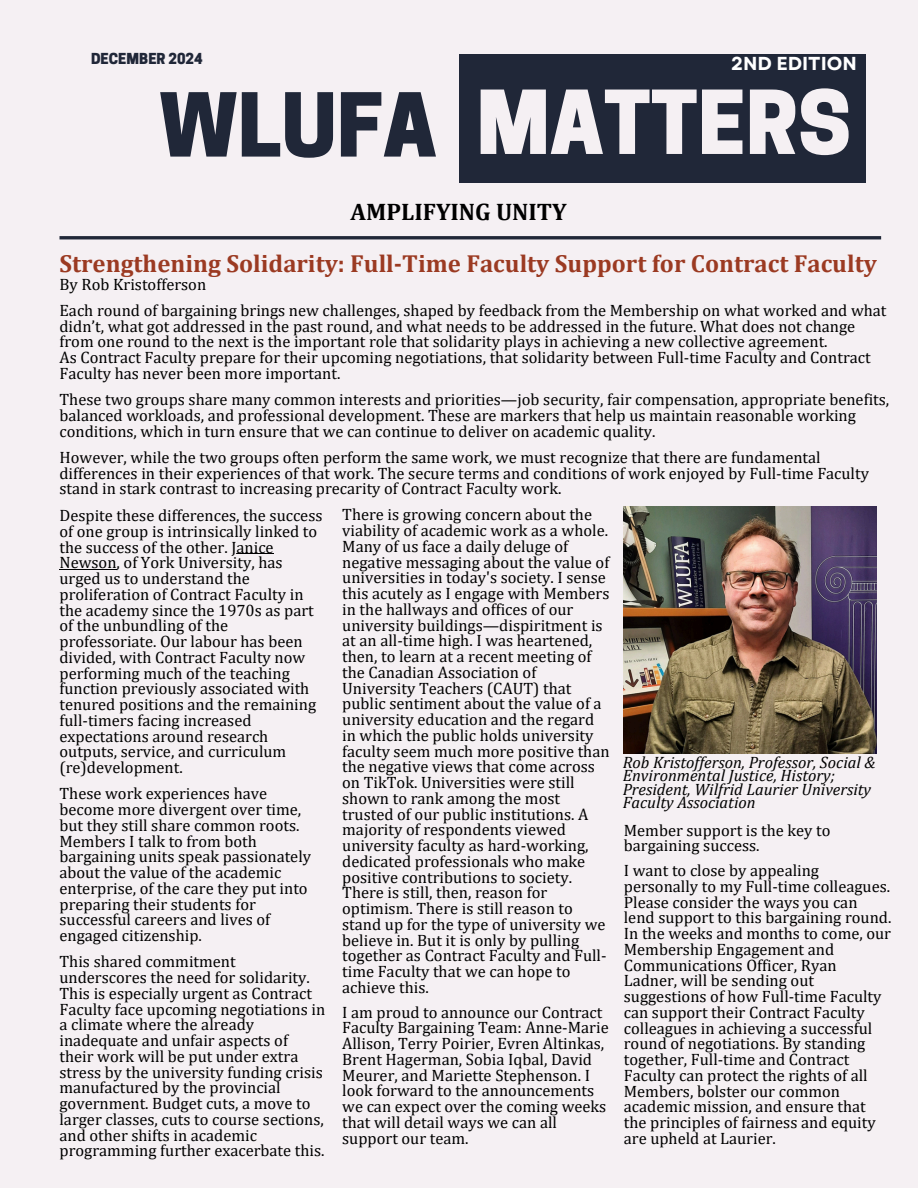
<style>
.page{position:relative;width:918px;height:1188px;background:#f5f0f3}
.page>*{position:absolute;margin:0;border:0;box-sizing:border-box;transform-origin:0 0}
.t1{font:800 82.65px "Cooper Hewitt";color:#f5f0f3}
.t2{font:800 82.65px "Cooper Hewitt";color:#202738}
.t3{font:700 24.75px "Cambria";color:#9b3a22}
.t4{font:700 24px "Cambria";color:#000}
.t5{font:700 18.75px "Garet";color:#fff}
.t6{font:16.5px/15.8px "Cambria";color:#000}
.t7{font:italic 16.5px/13.5px "Cambria";color:#000}
.t8{font:800 14.25px "Cooper Hewitt";color:#202738}
</style>
<div class="page">
<hr style="left:60px;top:236px;width:821px;height:3px;background:#202738">
<div style="left:459px;top:54px;width:406px;height:129px;background:#202738"></div>
<img style="left:624px;top:506px;width:253px;height:248px">
<hr style="left:231px;top:553px;width:43px;height:1px;background:#000">
<hr style="left:60px;top:569px;width:57px;height:1px;background:#000">
<h1 class="t8" style="left:91px;top:53px;width:113px">DECEMBER 2024</h1>
<h1 class="t5" style="left:731px;top:50px;width:127px">2ND EDITION</h1>
<p class="t2" style="left:159px;top:95px;width:279px">WLUFA</p>
<h4 class="t1" style="left:476px;top:92px;width:376px">MATTERS</h4>
<h2 class="t4" style="left:351px;top:197px;width:218px">AMPLIFYING UNITY</h2>
<p class="t3" style="left:60px;top:249px;width:819px">Strengthening Solidarity: Full-Time Faculty Support for Contract Faculty</p>
<p class="t6" style="left:60px;top:276px;width:148px">By Rob Kristofferson</p>
<h3 class="t6" style="left:60px;top:302px;width:829px">Each round of bargaining brings new challenges, shaped by feedback from the Membership on what worked and what didn’t, what got addressed in the past round, and what needs to be addressed in the future. What does not change from one round to the next is the important role that solidarity plays in achieving a new collective agreement.<br>As Contract Faculty prepare for their upcoming negotiations, that solidarity between Full-time Faculty and Contract Faculty has never been more important.</h3>
<h5 class="t6" style="left:60px;top:391px;width:831px">These two groups share many common interests and priorities—job security, fair compensation, appropriate benefits, balanced workloads, and professional development. These are markers that help us maintain reasonable working conditions, which in turn ensure that we can continue to deliver on academic quality.</h5>
<h5 class="t6" style="left:60px;top:449px;width:811px">However, while the two groups often perform the same work, we must recognize that there are fundamental differences in their experiences of that work. The secure terms and conditions of work enjoyed by Full-time Faculty stand in stark contrast to increasing precarity of Contract Faculty work.</h5>
<h5 class="t6" style="left:60px;top:507px;width:265px">Despite these differences, the success of one group is intrinsically linked to the success of the other. Janice</h5>
<h5 class="t6" style="left:60px;top:554px;width:258px">Newson, of York University, has urged us to understand the proliferation of Contract Faculty in the academy since the 1970s as part of the unbundling of the professoriate. Our labour has been divided, with Contract Faculty now performing much of the teaching function previously associated with tenured positions and the remaining full-timers facing increased expectations around research outputs, service, and curriculum (re)development.</h5>
<h5 class="t6" style="left:60px;top:785px;width:243px">These work experiences have become more divergent over time, but they still share common roots.</h5>
<h5 class="t6" style="left:60px;top:833px;width:253px">Members I talk to from both bargaining units speak passionately about the value of the academic enterprise, of the care they put into preparing their students for successful careers and lives of engaged citizenship.</h5>
<h5 class="t6" style="left:60px;top:953px;width:254px">This shared commitment underscores the need for solidarity.<br>This is especially urgent as Contract</h5>
<h5 class="t6" style="left:60px;top:1001px;width:267px">Faculty face upcoming negotiations in a climate where the already inadequate and unfair aspects of their work will be put under extra stress by the university funding crisis manufactured by the provincial government. Budget cuts, a move to larger classes, cuts to course sections, and other shifts in academic programming further exacerbate this.</h5>
<h5 class="t6" style="left:342px;top:506px;width:269px">There is growing concern about the viability of academic work as a whole.<br>Many of us face a daily deluge of negative messaging about the value of universities in today's society. I sense this acutely as I engage with Members in the hallways and offices of our university buildings—dispiritment is at an all-time high. I was heartened, then, to learn at a recent meeting of the Canadian Association of University Teachers (CAUT) that public sentiment about the value of a university education and the regard in which the public holds university faculty seem much more positive than the negative views that come across on TikTok. Universities were still shown to rank among the most trusted of our public institutions. A majority of respondents viewed university faculty as hard-working, dedicated professionals who make positive contributions to society.<br>There is still, then, reason for optimism. There is still reason to stand up for the type of university we believe in. But it is only by pulling together as Contract Faculty and Full&shy;time Faculty that we can hope to achieve this.</h5>
<p class="t6" style="left:342px;top:1004px;width:268px">I am proud to announce our Contract Faculty Bargaining Team: Anne-Marie Allison, Terry Poirier, Evren Altinkas, Brent Hagerman, Sobia Iqbal, David Meurer, and Mariette Stephenson. I look forward to the announcements we can expect over the coming weeks that will detail ways we can all support our team.</p>
<h5 class="t7" style="left:623px;top:755px;width:254px">Rob Kristof erson, Professor, Social &amp; Environmental Justice, History; President, Wilfrid Laurier University Faculty Association</h5>
<h5 class="t6" style="left:624px;top:822px;width:208px">Member support is the key to bargaining success.</h5>
<h5 class="t6" style="left:624px;top:862px;width:269px">I want to close by appealing personally to my Full-time colleagues.<br>Please consider the ways you can lend support to this bargaining round.<br>In the weeks and months to come, our Membership Engagement and Communications Officer, Ryan Ladner, will be sending out suggestions of how Full-time Faculty can support their Contract Faculty colleagues in achieving a successful round of negotiations. By standing together, Full-time and Contract Faculty can protect the rights of all Members, bolster our common academic mission, and ensure that the principles of fairness and equity are upheld at Laurier.</h5>
</div>
